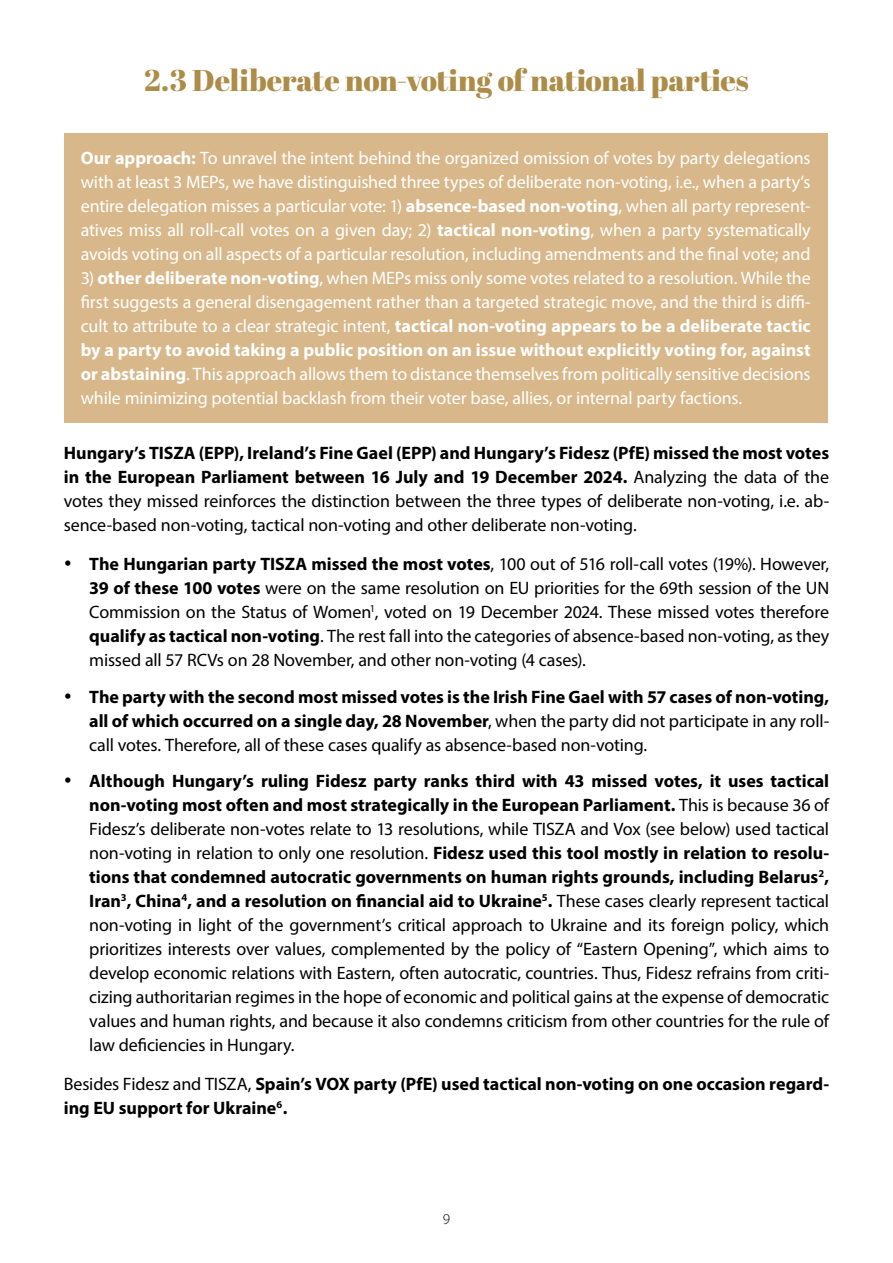
<style>
.page{position:relative;width:893px;height:1263px;background:#fff}
.page>*{position:absolute;margin:0;border:0;box-sizing:border-box;transform-origin:0 0}
.t1{font:30px "Abril Fatface";letter-spacing:-.01em;color:#ad8c48}
.t2{font:18px/24px "Myriad Pro";letter-spacing:-.01em;color:#000;text-align:justify}
.t3{font:18px/24px "Myriad Pro";letter-spacing:-.01em;color:#fff;text-align:justify}
.t4{font:700 18px/24px "Myriad Pro";color:#000;text-align:justify}
.t5{font:300 15px "Myriad Pro";color:#000}
.s1{font-weight:700}
.s2{font-weight:400}
</style>
<div class="page">
<div style="left:64px;top:133px;width:764px;height:289px;background:#d8b88a"></div>
<h1 class="t1" style="left:144px;top:59px;width:606px">2.3 Deliberate non-voting of national parties</h1>
<p class="t3" style="left:81px;top:145px;width:731px"><span class="s1">Our approach:</span> To unravel the intent behind the organized omission of votes by party delegations with at least 3 MEPs, we have distinguished three types of deliberate non-voting, i.e., when a party’s entire delegation misses a particular vote: 1) <span class="s1">absence-based non-voting</span>, when all party represent&shy;atives miss all roll-call votes on a given day; 2) <span class="s1">tactical non-voting</span>, when a party systematically avoids voting on all aspects of a particular resolution, including amendments and the final vote; and</p>
<p class="t3" style="left:81px;top:265px;width:731px">3) <span class="s1">other deliberate non-voting</span>, when MEPs miss only some votes related to a resolution. While the first suggests a general disengagement rather than a targeted strategic move, and the third is diffi&shy;cult to attribute to a clear strategic intent, <span class="s1">tactical non-voting appears to be a deliberate tactic by a party to avoid taking a public position on an issue without explicitly voting for, against or abstaining</span>. This approach allows them to distance themselves from politically sensitive decisions while minimizing potential backlash from their voter base, allies, or internal party factions.</p>
<p class="t2" style="left:64px;top:440px;width:767px"><span class="s1">Hungary’s TISZA (EPP), Ireland’s Fine Gael (EPP) and Hungary’s Fidesz (PfE) missed the most votes in the European Parliament between 16 July and 19 December 2024.</span> Analyzing the data of the votes they missed reinforces the distinction between the three types of deliberate non-voting, i.e. ab&shy;sence-based non-voting, tactical non-voting and other deliberate non-voting.</p>
<p class="t2" style="left:89px;top:551px;width:741px;text-indent:-26px">• <span class="s1">The Hungarian party TISZA missed the most votes</span>, 100 out of 516 roll-call votes (19%). However, <span class="s1">39 of these 100 votes</span> were on the same resolution on EU priorities for the 69th session of the UN Commission on the Status of Women<sup>1</sup>, voted on 19 December 2024. These missed votes therefore <span class="s1">qualify as tactical non-voting</span>. The rest fall into the categories of absence-based non-voting, as they missed all 57 RCVs on 28 November, and other non-voting (4 cases).</p>
<p class="t4" style="left:89px;top:684px;width:741px;text-indent:-26px">• The party with the second most missed votes is the Irish Fine Gael with 57 cases of non-voting, all of which occurred on a single day, 28 November<span class="s2">, when the party did not participate in any roll&shy;call votes. Therefore, all of these cases qualify as absence-based non-voting.</span></p>
<p class="t2" style="left:89px;top:769px;width:741px;text-indent:-26px">• <span class="s1">Although Hungary’s ruling Fidesz party ranks third with 43 missed votes, it uses tactical non-voting most often and most strategically in the European Parliament.</span> This is because 36 of Fidesz’s deliberate non-votes relate to 13 resolutions, while TISZA and Vox (see below) used tactical non-voting in relation to only one resolution. <span class="s1">Fidesz used this tool mostly in relation to resolu&shy;tions that condemned autocratic governments on human rights grounds, including Belarus</span><sup>2</sup><span class="s1">, Iran</span><sup>3</sup><span class="s1">, China</span><sup>4</sup><span class="s1">, and a resolution on financial aid to Ukraine</span><sup>5</sup><span class="s1">.</span> These cases clearly represent tactical non-voting in light of the government’s critical approach to Ukraine and its foreign policy, which prioritizes interests over values, complemented by the policy of “Eastern Opening”, which aims to develop economic relations with Eastern, often autocratic, countries. Thus, Fidesz refrains from criti&shy;cizing authoritarian regimes in the hope of economic and political gains at the expense of democratic values and human rights, and because it also condemns criticism from other countries for the rule of law deficiencies in Hungary.</p>
<p class="t4" style="left:64px;top:1072px;width:767px"><span class="s2">Besides Fidesz and TISZA,</span> Spain’s VOX party (PfE) used tactical non-voting on one occasion regard&shy;ing EU support for Ukraine<sup>6</sup>.</p>
<p class="t5" style="left:443px;top:1210px;width:9px">9</p>
</div>
